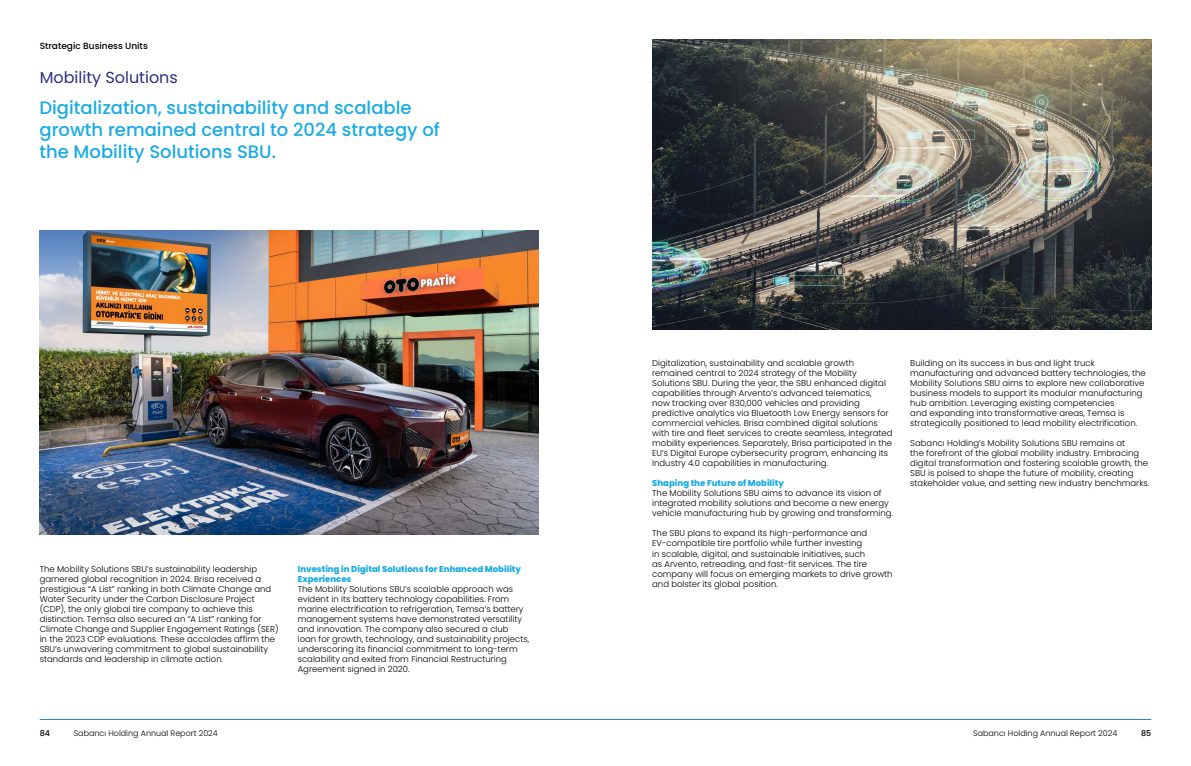
<style>
.page{position:relative;width:1191px;height:766px;background:#fff}
.page>*{position:absolute;margin:0;border:0;box-sizing:border-box;transform-origin:0 0}
.t1{font:500 18px/21.6px "Poppins";color:#1babe2}
.t2{font:16px "Poppins";color:#2a317d}
.t3{font:500 9px "Poppins";color:#000}
.t4{font:300 8.5px/10px "Poppins";color:#000}
.t5{font:800 8.5px/10px "Poppins";color:#1babe2}
.t6{font:300 8px "Poppins";color:#000}
.t7{font:500 8px "Poppins";color:#000}
</style>
<div class="page">
<img style="left:652px;top:40px;width:499px;height:289px">
<img style="left:40px;top:230px;width:499px;height:304px">
<p class="t3" style="left:40px;top:41px;width:110px">Strategic Business Units</p>
<h2 class="t2" style="left:40px;top:68px;width:140px">Mobility Solutions</h2>
<h1 class="t1" style="left:39px;top:97px;width:402px">Digitalization, sustainability and scalable growth remained central to 2024 strategy of the Mobility Solutions SBU.</h1>
<p class="t4" style="left:40px;top:564px;width:241px">The Mobility Solutions SBU’s sustainability leadership garnered global recognition in 2024. Brisa received a prestigious “A List” ranking in both Climate Change and Water Security under the Carbon Disclosure Project (CDP), the only global tire company to achieve this distinction. Temsa also secured an “A List” ranking for Climate Change and Supplier Engagement Ratings (SER) in the 2023 CDP evaluations. These accolades affirm the SBU’s unwavering commitment to global sustainability standards and leadership in climate action.</p>
<p class="t5" style="left:298px;top:564px;width:225px">Investing in Digital Solutions for Enhanced Mobility<br>Experiences</p>
<p class="t4" style="left:298px;top:584px;width:233px">The Mobility Solutions SBU’s scalable approach was evident in its battery technology capabilities. From marine electrification to refrigeration, Temsa’s battery management systems have demonstrated versatility and innovation. The company also secured a club loan for growth, technology, and sustainability projects, underscoring its financial commitment to long-term scalability and exited from Financial Restructuring Agreement signed in 2020.</p>
<p class="t4" style="left:652px;top:358px;width:242px">Digitalization, sustainability and scalable growth remained central to 2024 strategy of the Mobility Solutions SBU. During the year, the SBU enhanced digital capabilities through Arvento’s advanced telematics,<br>now tracking over 830,000 vehicles and providing predictive analytics via Bluetooth Low Energy sensors for commercial vehicles. Brisa combined digital solutions with tire and fleet services to create seamless, integrated mobility experiences. Separately, Brisa participated in the EU’s Digital Europe cybersecurity program, enhancing its Industry 4.0 capabilities in manufacturing.</p>
<p class="t5" style="left:652px;top:478px;width:133px">Shaping the Future of Mobility</p>
<p class="t4" style="left:652px;top:488px;width:242px">The Mobility Solutions SBU aims to advance its vision of integrated mobility solutions and become a new energy vehicle manufacturing hub by growing and transforming.</p>
<p class="t4" style="left:652px;top:528px;width:242px">The SBU plans to expand its high-performance and EV-compatible tire portfolio while further investing<br>in scalable, digital, and sustainable initiatives, such<br>as Arvento, retreading, and fast-fit services. The tire company will focus on emerging markets to drive growth and bolster its global position.</p>
<p class="t4" style="left:910px;top:358px;width:237px">Building on its success in bus and light truck manufacturing and advanced battery technologies, the Mobility Solutions SBU aims to explore new collaborative business models to support its modular manufacturing hub ambition. Leveraging existing competencies<br>and expanding into transformative areas, Temsa is strategically positioned to lead mobility electrification.</p>
<p class="t4" style="left:910px;top:438px;width:240px">Sabancı Holding’s Mobility Solutions SBU remains at<br>the forefront of the global mobility industry. Embracing digital transformation and fostering scalable growth, the SBU is poised to shape the future of mobility, creating stakeholder value, and setting new industry benchmarks.</p>
<p class="t7" style="left:40px;top:728px;width:12px">84</p>
<p class="t6" style="left:973px;top:728px;width:146px">Sabancı Holding Annual Report 2024</p>
<p class="t7" style="left:1141px;top:728px;width:12px">85</p>
<p class="t6" style="left:74px;top:728px;width:146px">Sabancı Holding Annual Report 2024</p>
</div>
